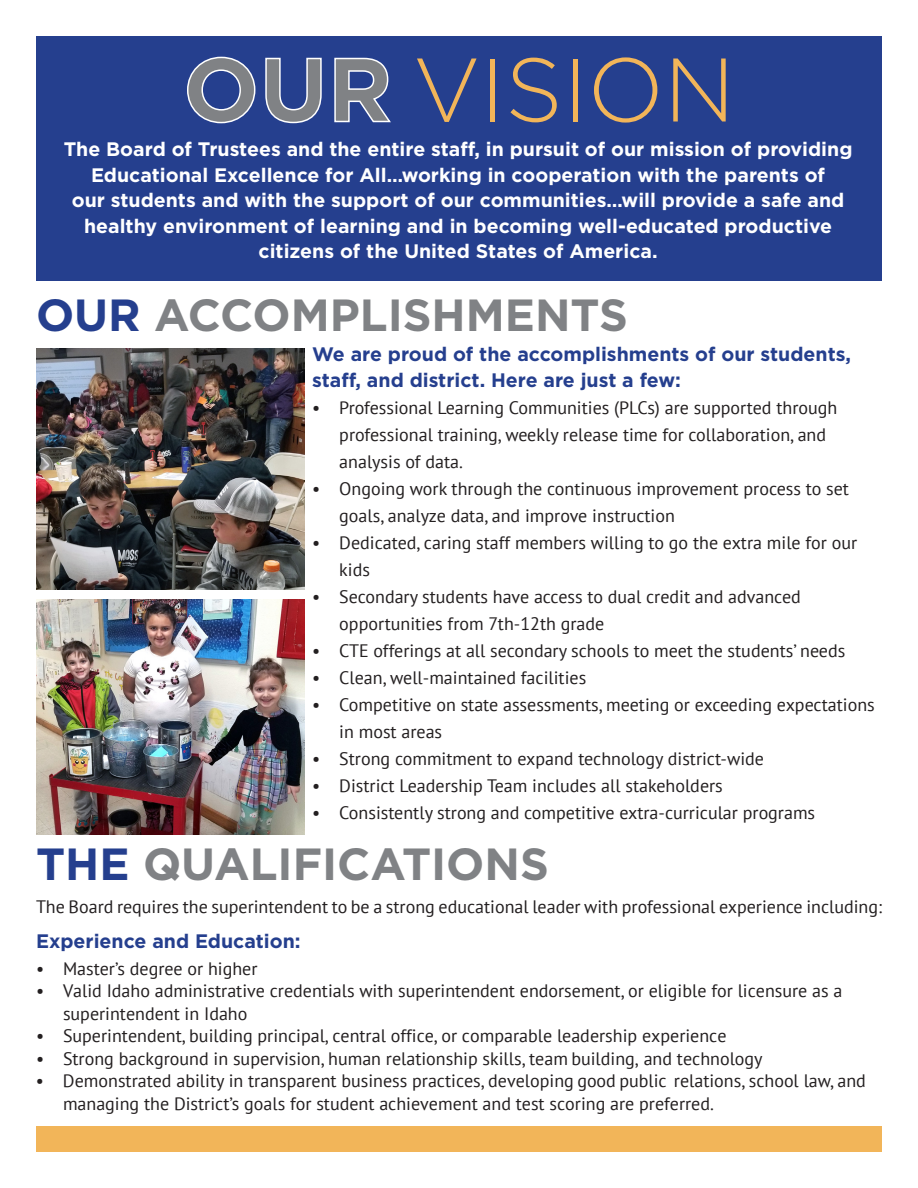
<style>
.page{position:relative;width:918px;height:1188px;background:#fff}
.page>*{position:absolute;margin:0;border:0;box-sizing:border-box;transform-origin:0 0}
.t1{font:300 90px "Gotham";color:#f2b559}
.t2{font:700 45px "Gotham";color:#808285}
.t3{font:700 19.5px/25.5px "Gotham";color:#fff;text-align:center}
.t4{font:700 19.5px/25.5px "Gotham";color:#253f8e}
.t5{font:18px/27px "PT Sans";color:#231f20}
.s1{font-weight:700;color:#808285}
.s2{color:#253f8e}
</style>
<div class="page">
<div style="left:36px;top:36px;width:846px;height:245px;background:#253f8e"></div>
<div style="left:36px;top:1127px;width:846px;height:25px;background:#f2b559"></div>
<img style="left:36px;top:348px;width:268px;height:241px">
<img style="left:36px;top:599px;width:268px;height:235px">
<p class="t1" style="left:183px;top:33px;width:554px"><span class="s1">OUR</span> VISION</p>
<p class="t3" style="left:64px;top:137px;width:790px">The Board of Trustees and the entire staff, in pursuit of our mission of providing</p>
<p class="t3" style="left:72px;top:162px;width:774px">Educational Excellence for All…working in cooperation with the parents of<br>our students and with the support of our communities…will provide a safe and healthy environment of learning and in becoming well-educated productive citizens of the United States of America.</p>
<p class="t2" style="left:36px;top:285px;width:593px"><span class="s2">OUR</span> ACCOMPLISHMENTS</p>
<p class="t4" style="left:312px;top:342px;width:540px">We are proud of the accomplishments of our students, staff, and district. Here are just a few:</p>
<p class="t5" style="left:339px;top:394px;width:500px;text-indent:-27px">• Professional Learning Communities (PLCs) are supported through professional training, weekly release time for collaboration, and analysis of data.</p>
<p class="t5" style="left:339px;top:475px;width:511px;text-indent:-27px">• Ongoing work through the continuous improvement process to set goals, analyze data, and improve instruction</p>
<p class="t5" style="left:339px;top:529px;width:519px;text-indent:-27px">• Dedicated, caring staff members willing to go the extra mile for our kids</p>
<p class="t5" style="left:339px;top:583px;width:463px;text-indent:-27px">• Secondary students have access to dual credit and advanced opportunities from 7th-12th grade</p>
<p class="t5" style="left:312px;top:637px;width:535px">• CTE offerings at all secondary schools to meet the students’ needs</p>
<p class="t5" style="left:312px;top:664px;width:275px">• Clean, well-maintained facilities</p>
<p class="t5" style="left:339px;top:691px;width:537px;text-indent:-27px">• Competitive on state assessments, meeting or exceeding expectations in most areas</p>
<p class="t5" style="left:312px;top:745px;width:453px">• Strong commitment to expand technology district-wide</p>
<p class="t5" style="left:312px;top:772px;width:412px">• District Leadership Team includes all stakeholders</p>
<p class="t5" style="left:312px;top:799px;width:504px">• Consistently strong and competitive extra-curricular programs</p>
<p class="t2" style="left:36px;top:834px;width:514px"><span class="s2">THE</span> QUALIFICATIONS</p>
<p class="t5" style="left:36px;top:893px;width:848px">The Board requires the superintendent to be a strong educational leader with professional experience including:</p>
<p class="t4" style="left:36px;top:928px;width:266px">Experience and Education:</p>
<p class="t5" style="left:36px;top:955px;width:223px">• Master’s degree or higher</p>
<p class="t5" style="left:63px;top:979px;width:781px;line-height:22.5px;text-indent:-27px">• Valid Idaho administrative credentials with superintendent endorsement, or eligible for licensure as a superintendent in Idaho</p>
<p class="t5" style="left:36px;top:1022px;width:692px">• Superintendent, building principal, central office, or comparable leadership experience</p>
<p class="t5" style="left:36px;top:1045px;width:728px">• Strong background in supervision, human relationship skills, team building, and technology</p>
<p class="t5" style="left:63px;top:1069px;width:804px;line-height:22.5px;text-indent:-27px">• Demonstrated ability in transparent business practices, developing good public relations, school law, and managing the District’s goals for student achievement and test scoring are preferred.</p>
</div>
